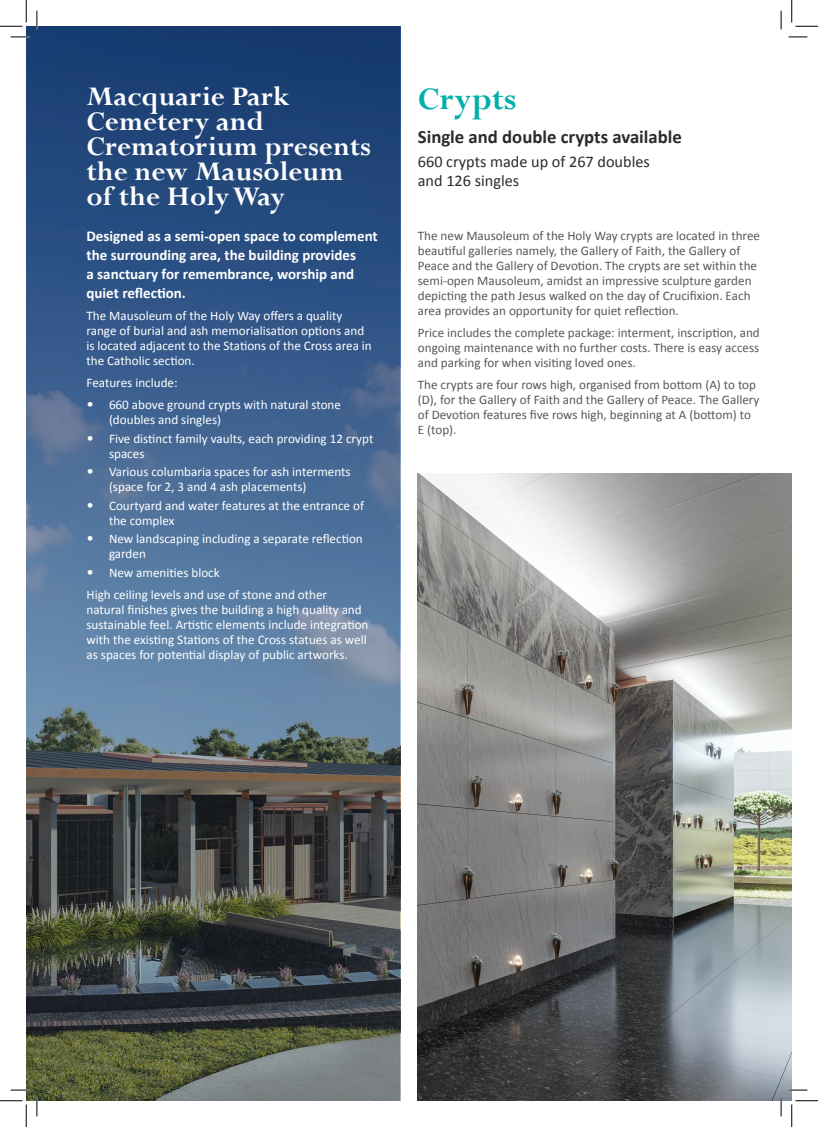
<style>
.page{position:relative;width:818px;height:1127px;background:#fff}
.page>*{position:absolute;margin:0;border:0;box-sizing:border-box;transform-origin:0 0}
.body{font:700 35px "Perpetua";color:#00afab}
.body-2{font:700 30px/25px "Perpetua";color:#fff}
.body-3{font:700 18.75px "Calibri";color:#2b2b2b}
.body-4{font:16.25px/18.8px "Calibri";color:#2b2b2b}
.body-5{font:700 15px/18.8px "Calibri";color:#fff}
.body-6{font:13.12px/15px "Calibri";color:#fff}
.body-7{font:13.12px/15px "Calibri";color:#57585a}
.s1{font-size:15px}
</style>
<div class="page">
<img style="left:418px;top:473px;width:374px;height:627px">
<svg style="left:26px;top:26px;width:374px;height:1074px;background:#425a76"></svg>
<svg style="left:11px;top:36px;width:18px;height:2px"></svg>
<svg style="left:788px;top:36px;width:19px;height:2px"></svg>
<svg style="left:11px;top:1088px;width:18px;height:2px"></svg>
<svg style="left:788px;top:1088px;width:19px;height:2px"></svg>
<svg style="left:36px;top:11px;width:2px;height:18px"></svg>
<svg style="left:36px;top:1097px;width:2px;height:18px"></svg>
<svg style="left:780px;top:11px;width:2px;height:18px"></svg>
<svg style="left:780px;top:1097px;width:2px;height:18px"></svg>
<svg style="left:0;top:0;width:27px;height:27px"></svg>
<svg style="left:0;top:1100px;width:27px;height:26px"></svg>
<svg style="left:791px;top:0;width:27px;height:27px"></svg>
<svg style="left:791px;top:1100px;width:27px;height:26px"></svg>
<p class="body-2" style="left:86px;top:84px;width:286px">Macquarie Park<br>Cemetery and<br>Crematorium presents the new Mausoleum of the Holy Way</p>
<p class="body-5" style="left:86px;top:227px;width:293px">Designed as a semi-open space to complement the surrounding area, the building provides<br>a sanctuary for remembrance, worship and quiet reflection.</p>
<p class="body-6" style="left:86px;top:308px;width:287px">The Mausoleum of the Holy Way offers a quality range of burial and ash memorialisation options and is located adjacent to the Stations of the Cross area in the Catholic section.</p>
<p class="body-6" style="left:86px;top:375px;width:93px">Features include:</p>
<p class="body-6" style="left:109px;top:397px;width:234px;text-indent:-22px"><span class="s1">•</span> 660 above ground crypts with natural stone (doubles and singles)</p>
<p class="body-6" style="left:109px;top:430px;width:266px;text-indent:-22px"><span class="s1">•</span> Five distinct family vaults, each providing 12 crypt spaces</p>
<p class="body-6" style="left:109px;top:464px;width:243px;text-indent:-22px"><span class="s1">•</span> Various columbaria spaces for ash interments (space for 2, 3 and 4 ash placements)</p>
<p class="body-6" style="left:109px;top:498px;width:257px;text-indent:-22px"><span class="s1">•</span> Courtyard and water features at the entrance of the complex</p>
<p class="body-6" style="left:109px;top:531px;width:255px;text-indent:-22px"><span class="s1">•</span> New landscaping including a separate reflection garden</p>
<p class="body-6" style="left:86px;top:565px;width:135px"><span class="s1">•</span> New amenities block</p>
<p class="body-6" style="left:86px;top:587px;width:283px">High ceiling levels and use of stone and other natural finishes gives the building a high quality and sustainable feel. Artistic elements include integration with the existing Stations of the Cross statues as well as spaces for potential display of public artworks.</p>
<p class="body" style="left:418px;top:76px;width:100px">Crypts</p>
<p class="body-3" style="left:418px;top:125px;width:266px">Single and double crypts available</p>
<p class="body-4" style="left:418px;top:152px;width:233px">660 crypts made up of 267 doubles and 126 singles</p>
<p class="body-7" style="left:418px;top:228px;width:344px">The new Mausoleum of the Holy Way crypts are located in three beautiful galleries namely, the Gallery of Faith, the Gallery of Peace and the Gallery of Devotion. The crypts are set within the semi-open Mausoleum, amidst an impressive sculpture garden depicting the path Jesus walked on the day of Crucifixion. Each area provides an opportunity for quiet reflection.</p>
<p class="body-7" style="left:418px;top:325px;width:343px;text-align:justify">Price includes the complete package: interment, inscription, and ongoing maintenance with no further costs. There is easy access and parking for when visiting loved ones.</p>
<p class="body-7" style="left:418px;top:377px;width:343px">The crypts are four rows high, organised from bottom (A) to top (D), for the Gallery of Faith and the Gallery of Peace. The Gallery of Devotion features five rows high, beginning at A (bottom) to E (top).</p>
</div>
